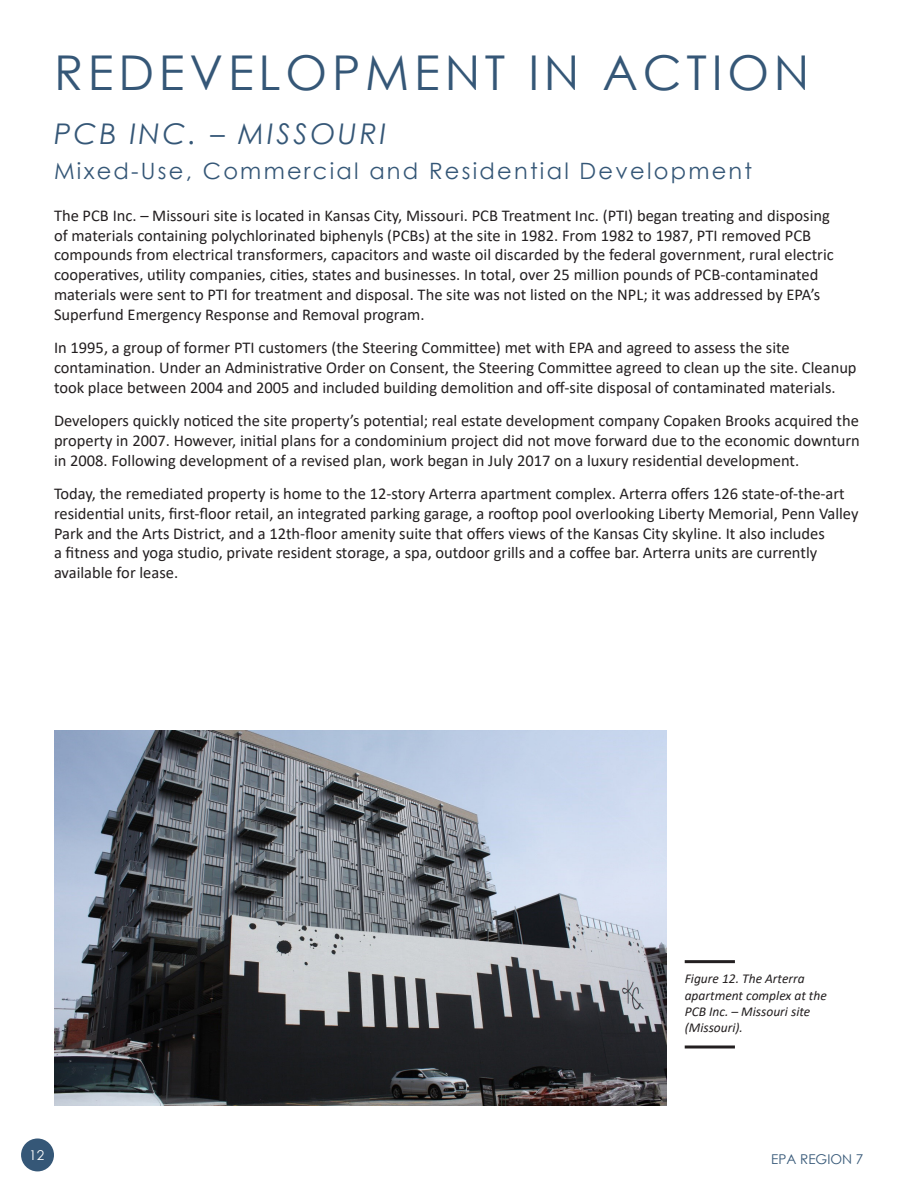
<style>
.page{position:relative;width:918px;height:1188px;background:#fff}
.page>*{position:absolute;margin:0;border:0;box-sizing:border-box;transform-origin:0 0}
.t1{font:48px "Century Gothic";letter-spacing:.1em;color:#355777}
.t2{font:italic 28.5px "Century Gothic";letter-spacing:.1em;color:#355777}
.t3{font:22.5px "Century Gothic";letter-spacing:.1em;color:#355777}
.t4{font:16.5px/19.8px "Calibri";color:#231f20}
.Caption_with_Borders{font:italic 13.5px/16.2px "Calibri";color:#231f20}
.t5{font:13.5px "Century Gothic";color:#355777}
.t6{font:13.5px "Century Gothic";color:#fff}
</style>
<div class="page">
<div style="left:21px;top:1139px;width:33px;height:32px;background:#355777;border-radius:50%"></div>
<img style="left:54px;top:730px;width:612px;height:376px">
<hr style="left:685px;top:960px;width:50px;height:3px;background:#231f20">
<hr style="left:685px;top:1046px;width:50px;height:2px;background:#231f20">
<p class="t1" style="left:54px;top:39px;width:757px">REDEVELOPMENT IN ACTION</p>
<p class="t2" style="left:54px;top:114px;width:334px">PCB INC. – MISSOURI</p>
<p class="t3" style="left:54px;top:155px;width:700px">Mixed-Use, Commercial and Residential Development</p>
<p class="t4" style="left:54px;top:205px;width:781px">The PCB Inc. – Missouri site is located in Kansas City, Missouri. PCB Treatment Inc. (PTI) began treating and disposing of materials containing polychlorinated biphenyls (PCBs) at the site in 1982. From 1982 to 1987, PTI removed PCB compounds from electrical transformers, capacitors and waste oil discarded by the federal government, rural electric cooperatives, utility companies, cities, states and businesses. In total, over 25 million pounds of PCB-contaminated materials were sent to PTI for treatment and disposal. The site was not listed on the NPL; it was addressed by EPA’s Superfund Emergency Response and Removal program.</p>
<p class="t4" style="left:54px;top:337px;width:804px">In 1995, a group of former PTI customers (the Steering Committee) met with EPA and agreed to assess the site contamination. Under an Administrative Order on Consent, the Steering Committee agreed to clean up the site. Cleanup took place between 2004 and 2005 and included building demolition and off-site disposal of contaminated materials.</p>
<p class="t4" style="left:54px;top:410px;width:807px;text-align:justify">Developers quickly noticed the site property’s potential; real estate development company Copaken Brooks acquired the property in 2007. However, initial plans for a condominium project did not move forward due to the economic downturn in 2008. Following development of a revised plan, work began in July 2017 on a luxury residential development.</p>
<p class="t4" style="left:54px;top:483px;width:806px">Today, the remediated property is home to the 12-story Arterra apartment complex. Arterra offers 126 state-of-the-art residential units, first-floor retail, an integrated parking garage, a rooftop pool overlooking Liberty Memorial, Penn Valley Park and the Arts District, and a 12th-floor amenity suite that offers views of the Kansas City skyline. It also includes<br>a fitness and yoga studio, private resident storage, a spa, outdoor grills and a coffee bar. Arterra units are currently available for lease.</p>
<p class="Caption_with_Borders" style="left:685px;top:970px;width:144px">Figure 12. The Arterra apartment complex at the<br>PCB Inc. – Missouri site (Missouri).</p>
<p class="t6" style="left:29px;top:1146px;width:16px">12</p>
<p class="t5" style="left:771px;top:1149px;width:94px">EPA REGION 7</p>
</div>
